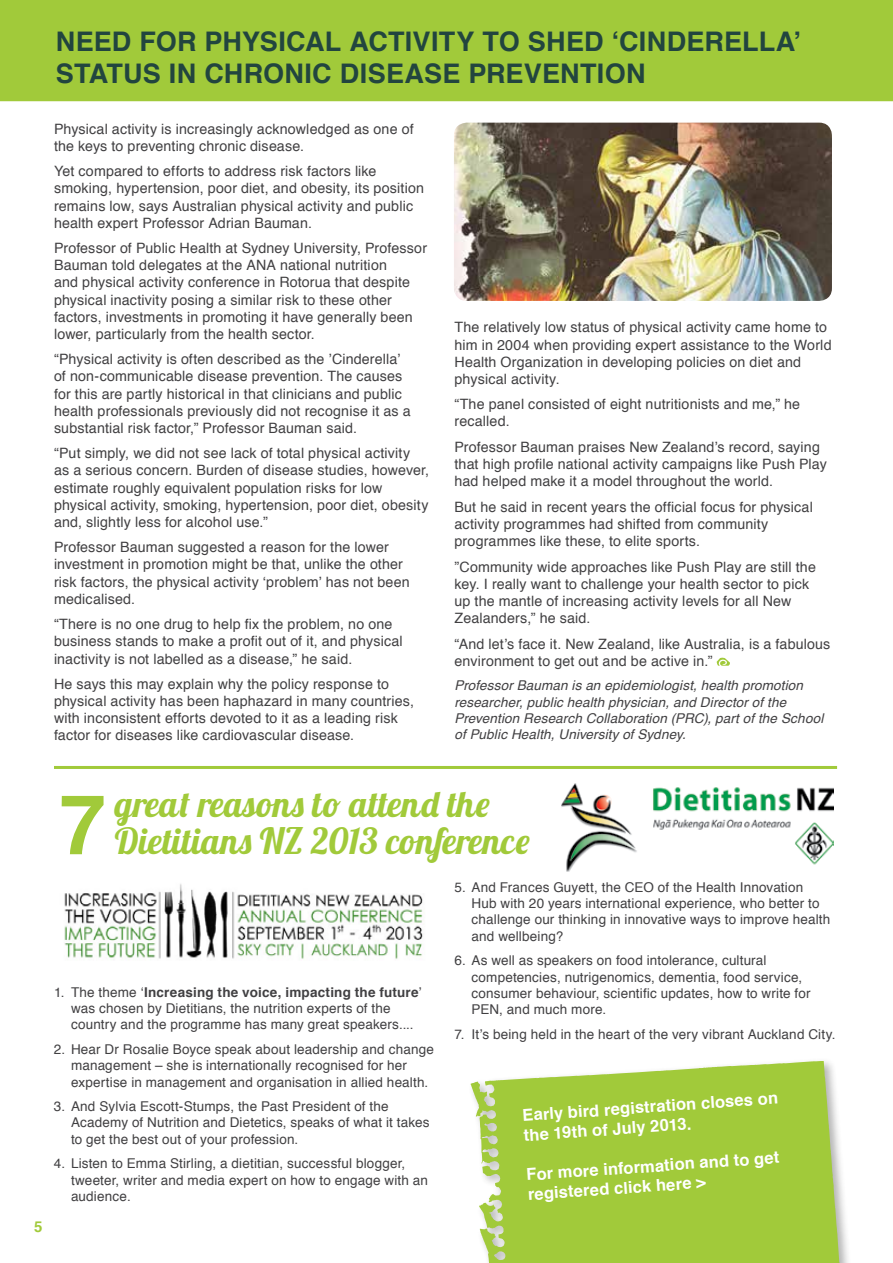
<style>
.page{position:relative;width:893px;height:1263px;background:#fff}
.page>*{position:absolute;margin:0;border:0;box-sizing:border-box;transform-origin:0 0}
.t1{font:36px/37.2px "Lobster 1.4";letter-spacing:.005em;color:#a1ca3a}
.t2{font:700 27px "Helvetica";letter-spacing:.01em;color:#22453f}
.t3{font:700 16.5px/19.8px "Helvetica";color:#fff}
.t4{font:700 15px "Helvetica";color:#a1ca3a}
.t5{font:14.25px/17.1px "Helvetica";letter-spacing:.01em;color:#414042}
.t6{font:13.5px/16.2px "Helvetica";letter-spacing:.015em;color:#414042}
.t7{font:italic 13.5px/16.2px "Helvetica";letter-spacing:.01em;color:#414042}
.s1{font-weight:700}
</style>
<div class="page">
<div style="left:0;top:0;width:893px;height:101px;background:#a1ca3a"></div>
<svg style="left:717px;top:658px;width:13px;height:8px"></svg>
<img style="left:454px;top:123px;width:378px;height:178px">
<hr style="left:54px;top:766px;width:783px;height:3px;background:#a1ca3a">
<img style="left:64px;top:884px;width:359px;height:75px">
<img style="left:561px;top:783px;width:272px;height:88px">
<svg style="left:471px;top:1061px;width:377px;height:202px;background:#accf52"></svg>
<svg style="left:62px;top:796px;width:42px;height:58px"></svg>
<h2 class="t2" style="left:56px;top:20px;width:39px">NEED</h2>
<h2 class="t2" style="left:139px;top:20px;width:19px">FOR</h2>
<h2 class="t2" style="left:205px;top:20px;width:73px">PHYSICAL</h2>
<h2 class="t2" style="left:349px;top:20px;width:17px">ACTI</h2>
<h2 class="t2" style="left:413px;top:20px;width:135px">VITY TO SHED</h2>
<h2 class="t2" style="left:612px;top:20px;width:46px">‘CINDERELLA</h2>
<h2 class="t2" style="left:794px;top:20px;width:9px">’</h2>
<h2 class="t2" style="left:56px;top:52px;width:19px">STATUS</h2>
<h2 class="t2" style="left:169px;top:52px;width:55px">IN CHRONIC</h2>
<h2 class="t2" style="left:340px;top:52px;width:18px">DISEASE</h2>
<h2 class="t2" style="left:468px;top:52px;width:19px">PRE</h2>
<h2 class="t2" style="left:524px;top:52px;width:36px">VENTION</h2>
<p class="t5" style="left:54px;top:120px;width:361px">Physical activity is increasingly acknowledged as one of the keys to preventing chronic disease.</p>
<p class="t5" style="left:54px;top:163px;width:372px">Yet compared to efforts to address risk factors like smoking, hypertension, poor diet, and obesity, its position remains low, says Australian physical activity and public health expert Professor Adrian Bauman.</p>
<p class="t5" style="left:54px;top:240px;width:375px">Professor of Public Health at Sydney University, Professor Bauman told delegates at the ANA national nutrition<br>and physical activity conference in Rotorua that despite physical inactivity posing a similar risk to these other factors, investments in promoting it have generally been lower, particularly from the health sector.</p>
<p class="t5" style="left:54px;top:351px;width:358px">“Physical activity is often described as the ’Cinderella’ of non-communicable disease prevention. The causes for this are partly historical in that clinicians and public health professionals previously did not recognise it as a substantial risk factor,” Professor Bauman said.</p>
<p class="t5" style="left:54px;top:445px;width:377px">“Put simply, we did not see lack of total physical activity<br>as a serious concern. Burden of disease studies, however, estimate roughly equivalent population risks for low physical activity, smoking, hypertension, poor diet, obesity and, slightly less for alcohol use.”</p>
<p class="t5" style="left:54px;top:539px;width:357px">Professor Bauman suggested a reason for the lower investment in promotion might be that, unlike the other risk factors, the physical activity ‘problem’ has not been medicalised.</p>
<p class="t5" style="left:54px;top:616px;width:350px">“There is no one drug to help fix the problem, no one business stands to make a profit out of it, and physical inactivity is not labelled as a disease,” he said.</p>
<p class="t5" style="left:54px;top:676px;width:362px">He says this may explain why the policy response to physical activity has been haphazard in many countries, with inconsistent efforts devoted to it as a leading risk factor for diseases like cardiovascular disease.</p>
<p class="t5" style="left:454px;top:319px;width:379px">The relatively low status of physical activity came home to him in 2004 when providing expert assistance to the World Health Organization in developing policies on diet and physical activity.</p>
<p class="t5" style="left:454px;top:396px;width:347px">“The panel consisted of eight nutritionists and me,” he recalled.</p>
<p class="t5" style="left:454px;top:439px;width:374px">Professor Bauman praises New Zealand’s record, saying that high profile national activity campaigns like Push Play had helped make it a model throughout the world.</p>
<p class="t5" style="left:454px;top:499px;width:360px">But he said in recent years the official focus for physical activity programmes had shifted from community programmes like these, to elite sports.</p>
<p class="t5" style="left:454px;top:559px;width:363px">”Community wide approaches like Push Play are still the key. I really want to challenge your health sector to pick up the mantle of increasing activity levels for all New Zealanders,” he said.</p>
<p class="t5" style="left:454px;top:635px;width:377px">“And let’s face it. New Zealand, like Australia, is a fabulous environment to get out and be active in.”</p>
<p class="t7" style="left:454px;top:678px;width:370px">Professor Bauman is an epidemiologist, health promotion researcher, public health physician, and Director of the Prevention Research Collaboration (PRC), part of the School of Public Health, University of Sydney.</p>
<p class="t4" style="left:34px;top:1214px;width:10px">5</p>
<h1 class="t1" style="left:115px;top:785px;width:416px">great reasons to attend the<br>Dietitians NZ 2013 conference</h1>
<p class="t6" style="left:71px;top:984px;width:352px;text-indent:-17px">1. The theme ‘<span class="s1">INCREASING THE VOICE, IMPACTING THE FUTURE</span>’ was chosen by Dietitians, the nutrition experts of the country and the programme has many great speakers....</p>
<p class="t6" style="left:71px;top:1042px;width:364px;text-indent:-17px">2. Hear Dr Rosalie Boyce speak about leadership and change management – she is internationally recognised for her expertise in management and organisation in allied health.</p>
<p class="t6" style="left:71px;top:1099px;width:360px;text-indent:-17px">3. And Sylvia Escott-Stumps, the Past President of the<br>Academy of Nutrition and Dietetics, speaks of what it takes to get the best out of your profession.</p>
<p class="t6" style="left:71px;top:1156px;width:359px;text-indent:-17px">4. Listen to Emma Stirling, a dietitian, successful blogger, tweeter, writer and media expert on how to engage with an audience.</p>
<p class="t6" style="left:472px;top:879px;width:360px;text-indent:-17px">5. And Frances Guyett, the CEO of the Health Innovation Hub with 20 years international experience, who better to challenge our thinking in innovative ways to improve health and wellbeing?</p>
<p class="t6" style="left:472px;top:953px;width:341px;text-indent:-17px">6. As well as speakers on food intolerance, cultural competencies, nutrigenomics, dementia, food service, consumer behaviour, scientific updates, how to write for PEN, and much more.</p>
<p class="t6" style="left:454px;top:1026px;width:383px">7. It’s being held in the heart of the very vibrant Auckland City.</p>
<p class="t3" style="left:522px;top:1106px;width:258px;rotate:-4deg">EARLY BIRD REGISTRATION CLOSES ON<br>THE 19TH OF JULY 2013.</p>
<p class="t3" style="left:526px;top:1165px;width:255px;rotate:-4deg">FOR MORE INFORMATION AND TO GET<br>REGISTERED CLICK HERE &gt;</p>
</div>
